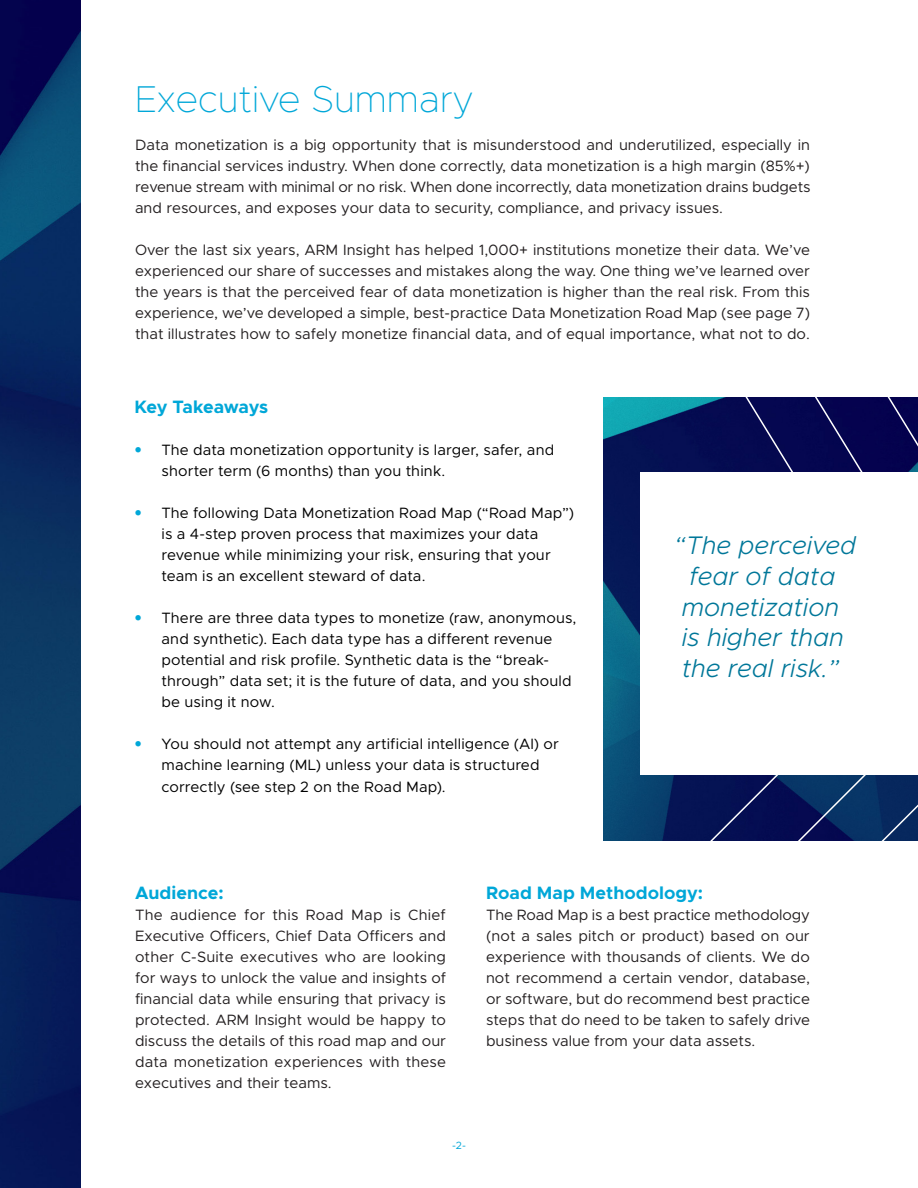
<style>
.page{position:relative;width:918px;height:1188px;background:#fff}
.page>*{position:absolute;margin:0;border:0;box-sizing:border-box;transform-origin:0 0}
.t1{font:100 37.5px "Metropolis";color:#00a7d8}
.t2{font:italic 300 25.5px/30.6px "Metropolis";color:#079}
.t3{font:700 18px "Metropolis";color:#00a7d8}
.t4{font:700 18px "Metropolis";letter-spacing:-.02em;color:#00a7d8}
.t5{font:15px/21px "Metropolis";color:#231f20;text-align:justify}
.t6{font:15px/21px "Metropolis";letter-spacing:.005em;color:#000}
.t7{font:10.5px "Metropolis";color:#00a7d8}
.s1{font-family:"Avenir";color:#00a7d8}
</style>
<div class="page">
<img style="left:0;top:0;width:81px;height:1188px">
<img style="left:603px;top:397px;width:315px;height:297px">
<div style="left:640px;top:473px;width:278px;height:302px;background:#fff"></div>
<svg style="left:858px;top:775px;width:60px;height:66px;background:#0c3064"></svg>
<svg style="left:603px;top:694px;width:255px;height:147px"></svg>
<svg style="left:639px;top:397px;width:50px;height:163px"></svg>
<svg style="left:689px;top:397px;width:208px;height:76px;background:#142361"></svg>
<div style="left:725px;top:397px;width:193px;height:71px;background:#05054f"></div>
<p class="t1" style="left:135px;top:76px;width:341px">Executive Summary</p>
<p class="t5" style="left:135px;top:134px;width:677px">Data monetization is a big opportunity that is misunderstood and underutilized, especially in the financial services industry. When done correctly, data monetization is a high margin (85%+) revenue stream with minimal or no risk. When done incorrectly, data monetization drains budgets and resources, and exposes your data to security, compliance, and privacy issues.</p>
<p class="t5" style="left:135px;top:239px;width:677px">Over the last six years, ARM Insight has helped 1,000+ institutions monetize their data. We’ve experienced our share of successes and mistakes along the way. One thing we’ve learned over the years is that the perceived fear of data monetization is higher than the real risk. From this experience, we’ve developed a simple, best-practice Data Monetization Road Map (see page 7) that illustrates how to safely monetize financial data, and of equal importance, what not to do.</p>
<p class="t4" style="left:135px;top:395px;width:135px">Key Takeaways</p>
<p class="t6" style="left:162px;top:440px;width:394px;text-indent:-27px"><span class="s1">•</span> The data monetization opportunity is larger, safer, and shorter term (6 months) than you think.</p>
<p class="t6" style="left:162px;top:503px;width:414px;text-indent:-27px"><span class="s1">•</span> The following Data Monetization Road Map (“Road Map”) is a 4-step proven process that maximizes your data revenue while minimizing your risk, ensuring that your team is an excellent steward of data.</p>
<p class="t6" style="left:162px;top:608px;width:417px;text-indent:-27px"><span class="s1">•</span> There are three data types to monetize (raw, anonymous, and synthetic). Each data type has a different revenue potential and risk profile. Synthetic data is the “break&shy;through” data set; it is the future of data, and you should be using it now.</p>
<p class="t6" style="left:162px;top:734px;width:399px;text-indent:-27px"><span class="s1">•</span> You should not attempt any artificial intelligence (AI) or machine learning (ML) unless your data is structured correctly (see step 2 on the Road Map).</p>
<p class="t2" style="left:674px;top:530px;width:183px">“The perceived fear of data monetization is higher than the real risk.”</p>
<p class="t3" style="left:135px;top:882px;width:90px">Audience:</p>
<p class="t5" style="left:135px;top:905px;width:313px">The audience for this Road Map is Chief Executive Officers, Chief Data Officers and other C-Suite executives who are looking for ways to unlock the value and insights of financial data while ensuring that privacy is protected. ARM Insight would be happy to discuss the details of this road map and our data monetization experiences with these executives and their teams.</p>
<p class="t7" style="left:452px;top:1139px;width:15px">-2-</p>
<p class="t3" style="left:486px;top:882px;width:219px">Road Map Methodology:</p>
<p class="t5" style="left:486px;top:905px;width:326px">The Road Map is a best practice methodology (not a sales pitch or product) based on our experience with thousands of clients. We do not recommend a certain vendor, database, or software, but do recommend best practice steps that do need to be taken to safely drive business value from your data assets.</p>
</div>
